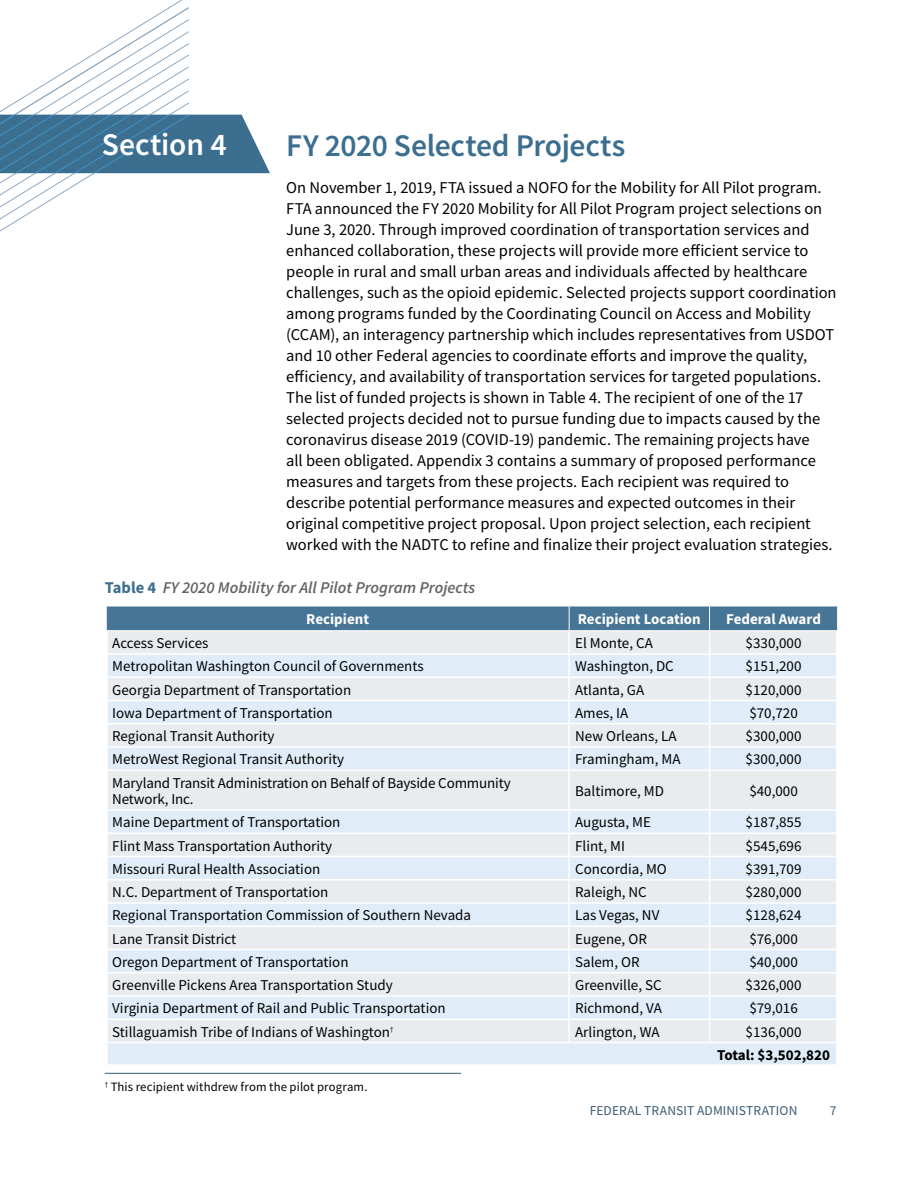
<style>
.page{position:relative;width:918px;height:1188px;background:#fff}
.page>*{position:absolute;margin:0;border:0;box-sizing:border-box;transform-origin:0 0}
._1_-_Section_Head{font:600 31.5px "Source Sans Pro";letter-spacing:-.01em;color:#3b6e8f}
.t1{font:600 31.5px "Source Sans Pro";letter-spacing:-.005em;color:#fff}
.Body_Text_-_Source_S{font:16.5px/21px "Source Sans Pro";color:#000}
.Table_Figure_Title{font:italic 600 16.5px "Source Sans Pro";color:#636466}
.Table_body_text{font:15px/16.5px "Source Sans Pro";color:#000}
.Table_headers{font:700 15px "Source Sans Pro";color:#fff}
.Table_body_text-2{font:700 15px "Source Sans Pro";color:#000}
.t2{font:13.5px "Source Sans Pro";letter-spacing:.005em;color:#395b74}
.Footnote{font:12.75px "Source Sans Pro";letter-spacing:.01em;color:#000}
.s1{font-weight:700;font-style:normal;color:#3b6e8f}
</style>
<div class="page">
<svg style="left:0;top:7px;width:190px;height:225px"></svg>
<svg style="left:0;top:115px;width:270px;height:58px;background:#447797"></svg>
<svg style="left:108px;top:771px;width:728px;height:293px;background:#e5ecf3"></svg>
<hr style="left:568px;top:771px;width:2px;height:38px;background:#fff">
<hr style="left:709px;top:771px;width:1px;height:38px;background:#fff">
<hr style="left:108px;top:809px;width:461px;height:2px;background:#fff">
<hr style="left:569px;top:809px;width:141px;height:2px;background:#fff">
<hr style="left:568px;top:811px;width:2px;height:21px;background:#fff">
<hr style="left:710px;top:809px;width:126px;height:2px;background:#fff">
<hr style="left:108px;top:832px;width:461px;height:2px;background:#fff">
<hr style="left:569px;top:832px;width:141px;height:2px;background:#fff">
<hr style="left:568px;top:834px;width:2px;height:22px;background:#fff">
<hr style="left:710px;top:832px;width:126px;height:2px;background:#fff">
<hr style="left:108px;top:856px;width:461px;height:1px;background:#fff">
<hr style="left:569px;top:856px;width:141px;height:1px;background:#fff">
<hr style="left:568px;top:857px;width:2px;height:22px;background:#fff">
<hr style="left:710px;top:856px;width:126px;height:1px;background:#fff">
<hr style="left:108px;top:879px;width:461px;height:1px;background:#fff">
<hr style="left:569px;top:879px;width:141px;height:1px;background:#fff">
<hr style="left:568px;top:880px;width:2px;height:22px;background:#fff">
<hr style="left:710px;top:879px;width:126px;height:1px;background:#fff">
<hr style="left:108px;top:902px;width:461px;height:2px;background:#fff">
<hr style="left:569px;top:902px;width:141px;height:2px;background:#fff">
<hr style="left:568px;top:904px;width:2px;height:22px;background:#fff">
<hr style="left:710px;top:902px;width:126px;height:2px;background:#fff">
<hr style="left:108px;top:926px;width:461px;height:1px;background:#fff">
<hr style="left:569px;top:926px;width:141px;height:1px;background:#fff">
<hr style="left:568px;top:927px;width:2px;height:22px;background:#fff">
<hr style="left:710px;top:926px;width:126px;height:1px;background:#fff">
<hr style="left:108px;top:949px;width:461px;height:1px;background:#fff">
<hr style="left:569px;top:949px;width:141px;height:1px;background:#fff">
<hr style="left:568px;top:950px;width:2px;height:22px;background:#fff">
<hr style="left:710px;top:949px;width:126px;height:1px;background:#fff">
<hr style="left:108px;top:972px;width:461px;height:2px;background:#fff">
<hr style="left:569px;top:972px;width:141px;height:2px;background:#fff">
<hr style="left:568px;top:974px;width:2px;height:21px;background:#fff">
<hr style="left:710px;top:972px;width:126px;height:2px;background:#fff">
<hr style="left:108px;top:995px;width:461px;height:2px;background:#fff">
<hr style="left:569px;top:995px;width:141px;height:2px;background:#fff">
<hr style="left:568px;top:997px;width:2px;height:21px;background:#fff">
<hr style="left:710px;top:995px;width:126px;height:2px;background:#fff">
<hr style="left:108px;top:1018px;width:461px;height:2px;background:#fff">
<hr style="left:569px;top:1018px;width:141px;height:2px;background:#fff">
<hr style="left:568px;top:1020px;width:2px;height:22px;background:#fff">
<hr style="left:710px;top:1018px;width:126px;height:2px;background:#fff">
<svg style="left:709px;top:811px;width:1px;height:231px"></svg>
<hr style="left:108px;top:1042px;width:461px;height:1px;background:#fff">
<hr style="left:569px;top:1042px;width:141px;height:1px;background:#fff">
<hr style="left:710px;top:1042px;width:126px;height:1px;background:#fff">
<svg style="left:106px;top:606px;width:732px;height:164px;background:#cfdce6"></svg>
<hr style="left:106px;top:630px;width:463px;height:1px;background:#fff">
<hr style="left:569px;top:630px;width:141px;height:1px;background:#fff">
<hr style="left:710px;top:630px;width:128px;height:1px;background:#fff">
<hr style="left:105px;top:1073px;width:356px;height:1px;background:#395b74">
<h1 class="t1" style="left:102px;top:124px;width:127px">Section 4</h1>
<h1 class="_1_-_Section_Head" style="left:286px;top:124px;width:341px">FY 2020 Selected Projects</h1>
<p class="Body_Text_-_Source_S" style="left:286px;top:177px;width:552px">On November 1, 2019, FTA issued a NOFO for the Mobility for All Pilot program.<br>FTA announced the FY 2020 Mobility for All Pilot Program project selections on June 3, 2020. Through improved coordination of transportation services and enhanced collaboration, these projects will provide more efficient service to people in rural and small urban areas and individuals affected by healthcare challenges, such as the opioid epidemic. Selected projects support coordination among programs funded by the Coordinating Council on Access and Mobility (CCAM), an interagency partnership which includes representatives from USDOT and 10 other Federal agencies to coordinate efforts and improve the quality, efficiency, and availability of transportation services for targeted populations.<br>The list of funded projects is shown in Table 4. The recipient of one of the 17 selected projects decided not to pursue funding due to impacts caused by the coronavirus disease 2019 (COVID-19) pandemic. The remaining projects have<br>all been obligated. Appendix 3 contains a summary of proposed performance measures and targets from these projects. Each recipient was required to describe potential performance measures and expected outcomes in their original competitive project proposal. Upon project selection, each recipient worked with the NADTC to refine and finalize their project evaluation strategies.</p>
<p class="Table_Figure_Title" style="left:105px;top:577px;width:372px"><span class="s1">Table 4</span> FY 2020 Mobility for All Pilot Program Projects</p>
<h2 class="Table_headers" style="left:306px;top:609px;width:64px">Recipient</h2>
<h2 class="Table_headers" style="left:578px;top:609px;width:124px">Recipient Location</h2>
<h2 class="Table_headers" style="left:726px;top:609px;width:96px">Federal Award</h2>
<p class="Table_body_text" style="left:112px;top:635px;width:98px">Access Services</p>
<p class="Table_body_text" style="left:575px;top:635px;width:79px">El Monte, CA</p>
<p class="Table_body_text" style="left:746px;top:635px;width:57px">$330,000</p>
<p class="Table_body_text" style="left:112px;top:658px;width:313px">Metropolitan Washington Council of Governments</p>
<p class="Table_body_text" style="left:575px;top:658px;width:100px">Washington, DC</p>
<p class="Table_body_text" style="left:746px;top:658px;width:57px">$151,200</p>
<p class="Table_body_text" style="left:112px;top:681px;width:241px">Georgia Department of Transportation</p>
<p class="Table_body_text" style="left:575px;top:681px;width:71px">Atlanta, GA</p>
<p class="Table_body_text" style="left:746px;top:681px;width:57px">$120,000</p>
<p class="Table_body_text" style="left:112px;top:704px;width:222px">Iowa Department of Transportation</p>
<p class="Table_body_text" style="left:575px;top:704px;width:55px">Ames, IA</p>
<p class="Table_body_text" style="left:749px;top:704px;width:50px">$70,720</p>
<p class="Table_body_text" style="left:112px;top:728px;width:164px">Regional Transit Authority</p>
<p class="Table_body_text" style="left:575px;top:728px;width:103px">New Orleans, LA</p>
<p class="Table_body_text" style="left:746px;top:728px;width:57px">$300,000</p>
<p class="Table_body_text" style="left:112px;top:751px;width:233px">MetroWest Regional Transit Authority</p>
<p class="Table_body_text" style="left:575px;top:751px;width:107px">Framingham, MA</p>
<p class="Table_body_text" style="left:746px;top:751px;width:57px">$300,000</p>
<p class="Table_body_text" style="left:112px;top:774px;width:400px">Maryland Transit Administration on Behalf of Bayside Community<br>Network, Inc.</p>
<p class="Table_body_text" style="left:575px;top:782px;width:90px">Baltimore, MD</p>
<p class="Table_body_text" style="left:749px;top:782px;width:50px">$40,000</p>
<p class="Table_body_text" style="left:112px;top:814px;width:230px">Maine Department of Transportation</p>
<p class="Table_body_text" style="left:575px;top:814px;width:77px">Augusta, ME</p>
<p class="Table_body_text" style="left:746px;top:814px;width:57px">$187,855</p>
<p class="Table_body_text" style="left:112px;top:837px;width:221px">Flint Mass Transportation Authority</p>
<p class="Table_body_text" style="left:575px;top:837px;width:51px">Flint, MI</p>
<p class="Table_body_text" style="left:746px;top:837px;width:57px">$545,696</p>
<p class="Table_body_text" style="left:112px;top:860px;width:210px">Missouri Rural Health Association</p>
<p class="Table_body_text" style="left:575px;top:860px;width:93px">Concordia, MO</p>
<p class="Table_body_text" style="left:746px;top:860px;width:57px">$391,709</p>
<p class="Table_body_text" style="left:112px;top:884px;width:218px">N.C. Department of Transportation</p>
<p class="Table_body_text" style="left:575px;top:884px;width:73px">Raleigh, NC</p>
<p class="Table_body_text" style="left:746px;top:884px;width:57px">$280,000</p>
<p class="Table_body_text" style="left:112px;top:907px;width:360px">Regional Transportation Commission of Southern Nevada</p>
<p class="Table_body_text" style="left:575px;top:907px;width:86px">Las Vegas, NV</p>
<p class="Table_body_text" style="left:746px;top:907px;width:57px">$128,624</p>
<p class="Table_body_text" style="left:112px;top:930px;width:126px">Lane Transit District</p>
<p class="Table_body_text" style="left:575px;top:930px;width:73px">Eugene, OR</p>
<p class="Table_body_text" style="left:749px;top:930px;width:50px">$76,000</p>
<p class="Table_body_text" style="left:112px;top:953px;width:238px">Oregon Department of Transportation</p>
<p class="Table_body_text" style="left:575px;top:953px;width:66px">Salem, OR</p>
<p class="Table_body_text" style="left:749px;top:953px;width:50px">$40,000</p>
<p class="Table_body_text" style="left:112px;top:977px;width:282px">Greenville Pickens Area Transportation Study</p>
<p class="Table_body_text" style="left:575px;top:977px;width:88px">Greenville, SC</p>
<p class="Table_body_text" style="left:746px;top:977px;width:57px">$326,000</p>
<p class="Table_body_text" style="left:112px;top:1000px;width:335px">Virginia Department of Rail and Public Transportation</p>
<p class="Table_body_text" style="left:575px;top:1000px;width:88px">Richmond, VA</p>
<p class="Table_body_text" style="left:749px;top:1000px;width:50px">$79,016</p>
<p class="Table_body_text" style="left:112px;top:1023px;width:283px">Stillaguamish Tribe of Indians of Washington<sup>†</sup></p>
<p class="Table_body_text" style="left:575px;top:1023px;width:86px">Arlington, WA</p>
<p class="Table_body_text" style="left:746px;top:1023px;width:57px">$136,000</p>
<p class="Table_body_text-2" style="left:717px;top:1045px;width:114px">Total: $3,502,820</p>
<p class="Footnote" style="left:105px;top:1079px;width:264px"><sup>†</sup> This recipient withdrew from the pilot program.</p>
<p class="t2" style="left:590px;top:1101px;width:209px">FEDERAL TRANSIT ADMINISTRATION</p>
<p class="t2" style="left:830px;top:1101px;width:8px">7</p>
</div>
